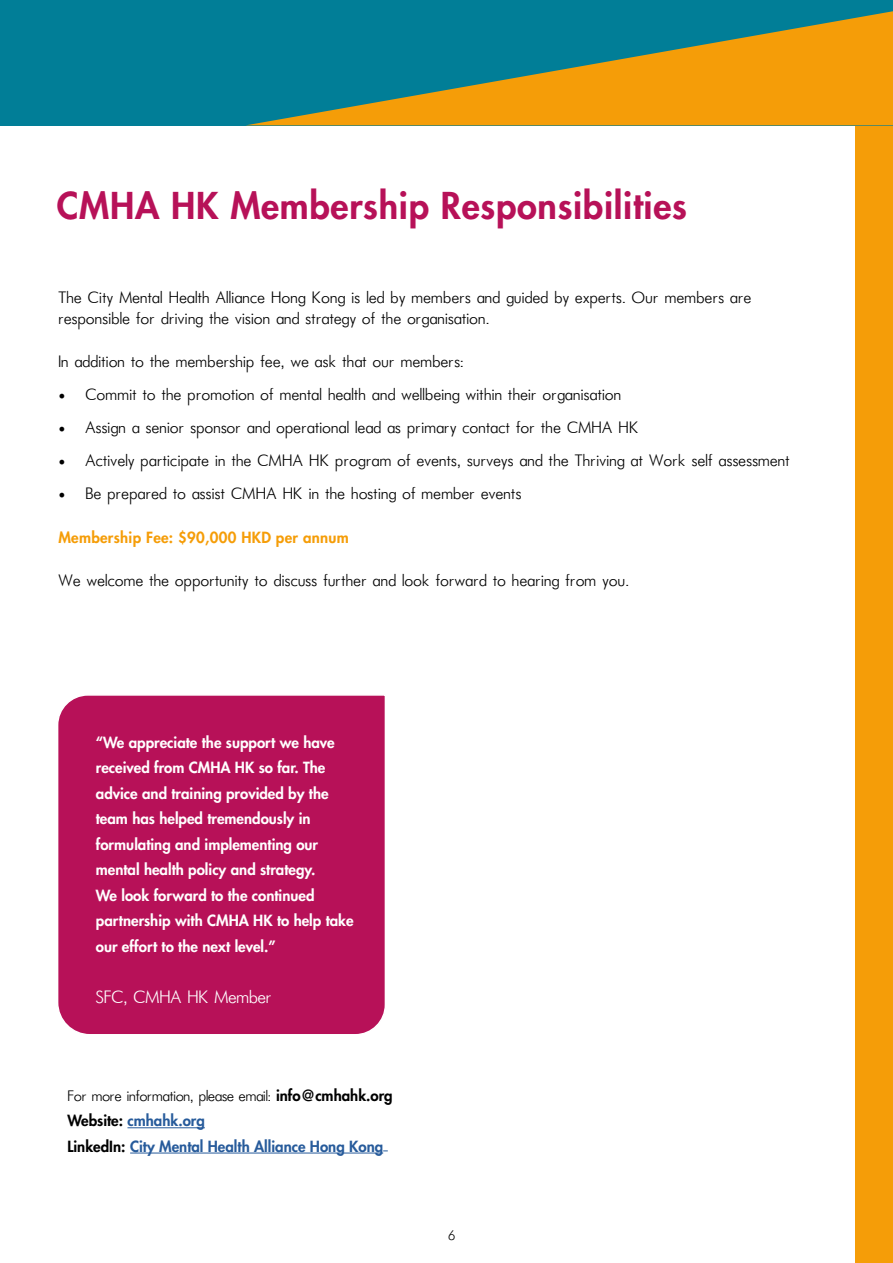
<style>
.page{position:relative;width:893px;height:1263px;background:#fff}
.page>*{position:absolute;margin:0;border:0;box-sizing:border-box;transform-origin:0 0}
.t1{font:800 36px "Futura";letter-spacing:.02em;color:#b71158}
.t2{font:300 19.5px "Futura";color:#fff}
.t3{font:300 18px/21.6px "Futura";letter-spacing:.02em;color:#000}
.t4{font:300 16.5px "Futura";color:#000}
.t5{font:800 15px/25.5px "Futura";color:#fff}
.t6{font:800 15px/25.2px "Futura";color:#275b9b}
.t7{font:800 15px "Futura";letter-spacing:.02em;color:#f59d08}
.t8{font:300 15px "Futura";color:#000}
.s1{font-family:"Minion Pro";font-weight:400}
.s2{font-weight:800;font-size:15px}
.s3{color:#000}
</style>
<div class="page">
<div style="left:0;top:125px;width:893px;height:1138px;background:#f59d08"></div>
<div style="left:0;top:125px;width:854px;height:1138px;background:#fff"></div>
<hr style="left:127px;top:1127px;width:78px;height:1px;background:#275b9b">
<hr style="left:130px;top:1153px;width:253px;height:1px;background:#275b9b">
<div style="left:0;top:0;width:893px;height:125px;background:#017e97"></div>
<svg style="left:248px;top:11px;width:645px;height:114px"></svg>
<div style="left:58px;top:695px;width:327px;height:339px;background:#b71158"></div>
<h1 class="t1" style="left:57px;top:183px;width:632px">CMHA HK Membership Responsibilities</h1>
<p class="t3" style="left:58px;top:287px;width:694px">The City Mental Health Alliance Hong Kong is led by members and guided by experts. Our members are responsible for driving the vision and strategy of the organisation.</p>
<p class="t3" style="left:58px;top:352px;width:407px">In addition to the membership fee, we ask that our members:</p>
<p class="t3" style="left:58px;top:385px;width:564px"><span class="s1">•</span> Commit to the promotion of mental health and wellbeing within their organisation</p>
<p class="t3" style="left:58px;top:418px;width:582px"><span class="s1">•</span> Assign a senior sponsor and operational lead as primary contact for the CMHA HK</p>
<p class="t3" style="left:58px;top:451px;width:733px"><span class="s1">•</span> Actively participate in the CMHA HK program of events, surveys and the Thriving at Work self assessment</p>
<p class="t3" style="left:58px;top:484px;width:464px"><span class="s1">•</span> Be prepared to assist CMHA HK in the hosting of member events</p>
<p class="t7" style="left:58px;top:527px;width:292px">Membership Fee: $90,000 HKD per annum</p>
<p class="t3" style="left:58px;top:570px;width:572px">We welcome the opportunity to discuss further and look forward to hearing from you.</p>
<p class="t5" style="left:96px;top:730px;width:259px">“We appreciate the support we have received from CMHA HK so far. The advice and training provided by the team has helped tremendously in formulating and implementing our mental health policy and strategy.<br>We look forward to the continued partnership with CMHA HK to help take our effort to the next level.”</p>
<p class="t2" style="left:96px;top:987px;width:177px">SFC, CMHA HK Member</p>
<p class="t4" style="left:68px;top:1087px;width:327px">For more information, please email: <span class="s2">info@cmhahk.org</span></p>
<p class="t6" style="left:68px;top:1108px;width:317px"><span class="s3">Website:</span> cmhahk.org<br><span class="s3">LinkedIn:</span> City Mental Health Alliance Hong Kong</p>
<p class="t8" style="left:448px;top:1227px;width:9px">6</p>
</div>
